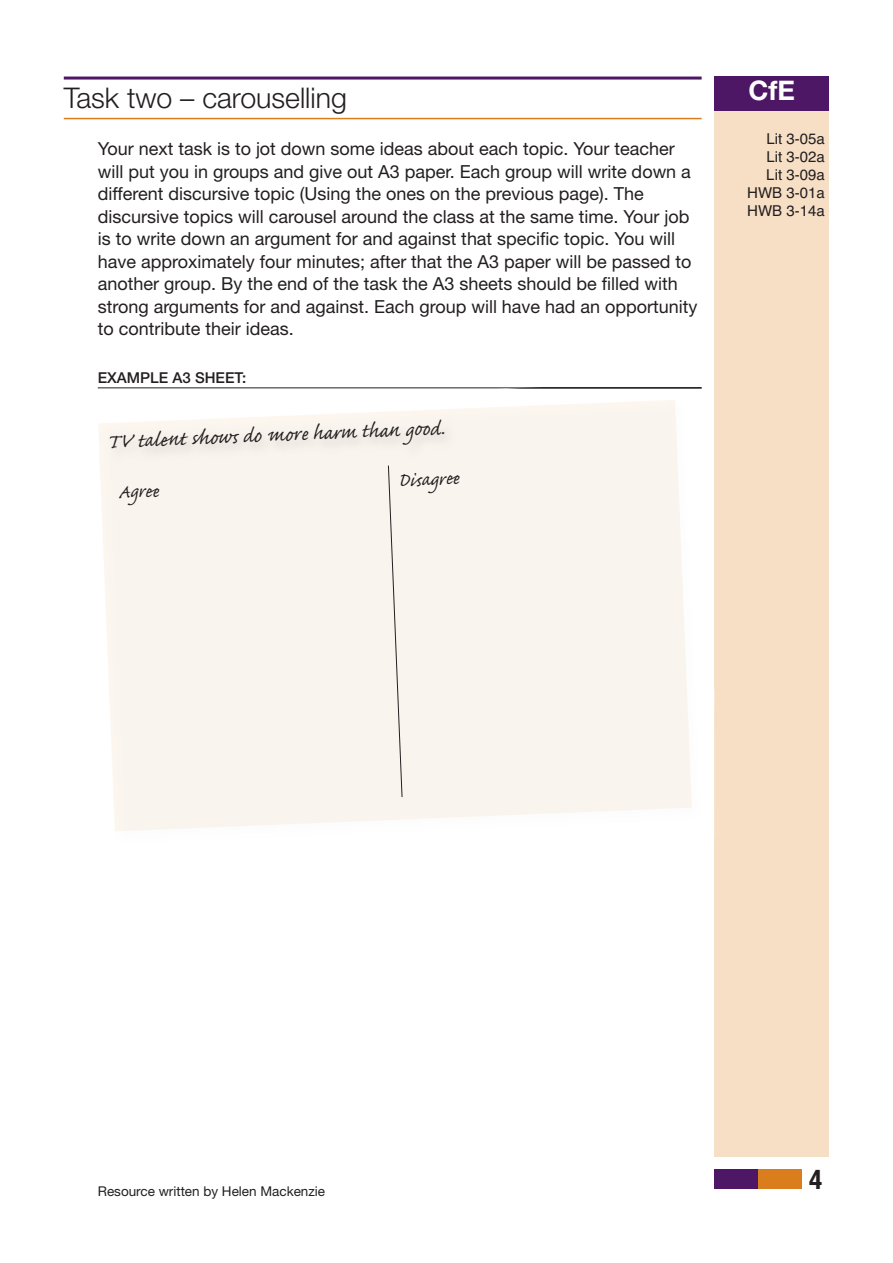
<style>
.page{position:relative;width:893px;height:1263px;background:#fff}
.page>*{position:absolute;margin:0;border:0;box-sizing:border-box;transform-origin:0 0}
.t1{font:300 28.5px "Helvetica Neue LT";color:#231f20}
.t2{font:700 27px "Helvetica Neue LT";color:#fff}
.t3{font:700 condensed 27px "Helvetica Neue LT";color:#231f20}
.t4{font:25.5px "Caflisch Script Pro";color:#231f20}
.t5{font:24px "Caflisch Script Pro";color:#231f20}
.t6{font:18px/22.5px "Helvetica Neue LT";color:#231f20}
.t7{font:15px/18px "Helvetica";color:#231f20;text-align:right}
.t8{font:500 15px "Helvetica Neue LT";color:#231f20}
.t9{font:13.5px "Helvetica Neue LT";color:#231f20}
</style>
<div class="page">
<hr style="left:64px;top:77px;width:638px;height:3px;background:#4d1765">
<hr style="left:64px;top:118px;width:638px;height:1px;background:#da7e1d">
<div style="left:714px;top:111px;width:115px;height:1046px;background:#f7dfc6"></div>
<div style="left:714px;top:77px;width:115px;height:34px;background:#4d1765"></div>
<div style="left:714px;top:1169px;width:44px;height:20px;background:#4d1765"></div>
<div style="left:758px;top:1169px;width:44px;height:20px;background:#da7e1d"></div>
<img style="left:506px;top:387px;width:196px;height:2px">
<img style="left:714px;top:694px;width:1px;height:12px">
<svg style="left:388px;top:465px;width:15px;height:333px;background:#ebe5e0"></svg>
<h1 class="t1" style="left:64px;top:88px;width:285px">Task two – carouselling</h1>
<p class="t6" style="left:98px;top:139px;width:601px">Your next task is to jot down some ideas about each topic. Your teacher will put you in groups and give out A3 paper. Each group will write down a different discursive topic (Using the ones on the previous page). The discursive topics will carousel around the class at the same time. Your job is to write down an argument for and against that specific topic. You will have approximately four minutes; after that the A3 paper will be passed to another group. By the end of the task the A3 sheets should be filled with strong arguments for and against. Each group will have had an opportunity to contribute their ideas.</p>
<p class="t8" style="left:98px;top:372px;width:150px">EXAMPLE A3 SHEET:</p>
<h3 class="t4" style="left:106px;top:423px;width:340px;rotate:-2deg">TV talent shows do more harmthan good.</h3>
<h3 class="t5" style="left:118px;top:475px;width:43px;rotate:-2deg">Agree</h3>
<h3 class="t5" style="left:397px;top:464px;width:64px;rotate:-2deg">Disagree</h3>
<h2 class="t2" style="left:749px;top:81px;width:48px">CfE</h2>
<p class="t7" style="left:747px;top:130px;width:79px">Lit 3-05a<br>Lit 3-02a<br>Lit 3-09a<br>HWB 3-01a<br>HWB 3-14a</p>
<p class="t9" style="left:98px;top:1186px;width:229px">Resource written by Helen Mackenzie</p>
<h2 class="t3" style="left:809px;top:1169px;width:14px">4</h2>
</div>
